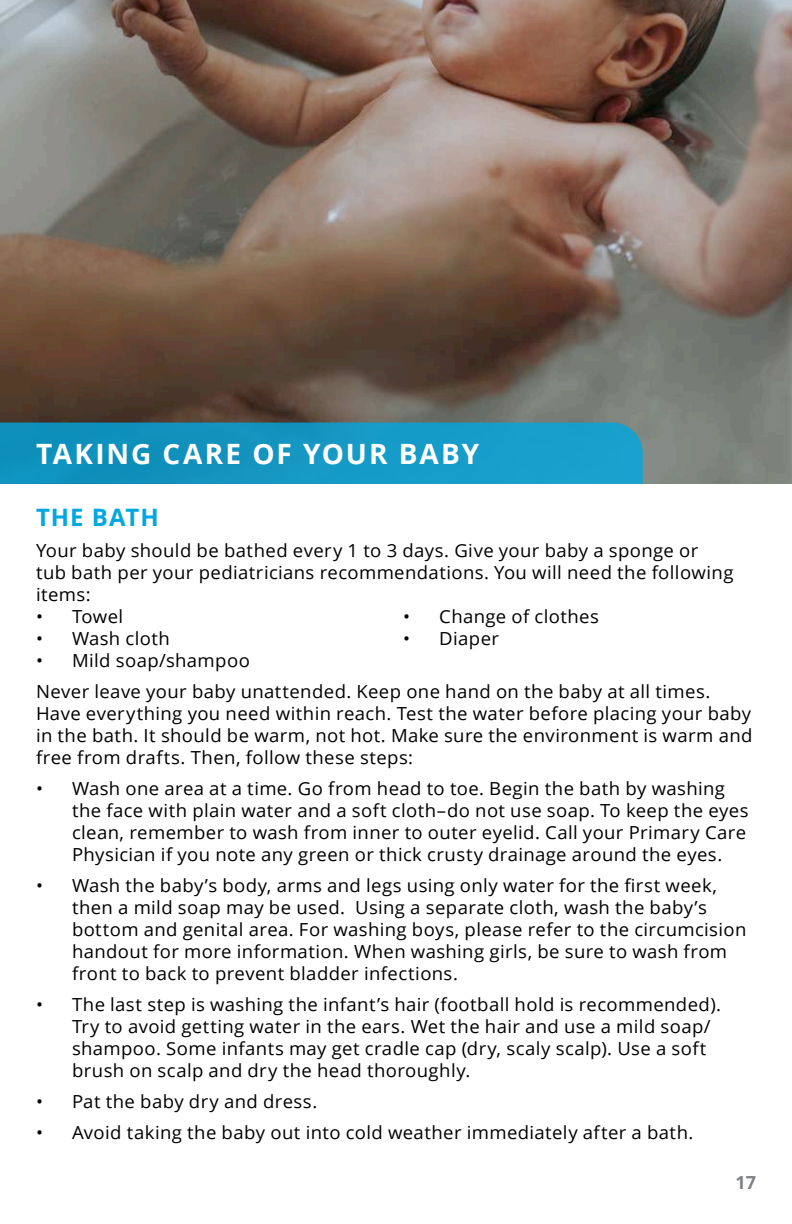
<style>
.page{position:relative;width:792px;height:1224px;background:#fff}
.page>*{position:absolute;margin:0;border:0;box-sizing:border-box;transform-origin:0 0}
.t1{font:700 28px "Open Sans";letter-spacing:.07em;color:#fff}
.t2{font:700 24px "Open Sans";letter-spacing:.045em;color:#00a7e0}
.t3{font:18px/22px "Open Sans";letter-spacing:.02em;color:#000}
.t4{font:700 18px "Open Sans";color:#808184}
</style>
<div class="page">
<img style="left:0;top:0;width:792px;height:484px">
<svg style="left:0;top:423px;width:643px;height:61px;background:#1497c3"></svg>
<p class="t1" style="left:36px;top:434px;width:445px">TAKING CARE OF YOUR BABY</p>
<p class="t2" style="left:36px;top:500px;width:124px">THE BATH</p>
<p class="t3" style="left:36px;top:539px;width:699px">Your baby should be bathed every 1 to 3 days. Give your baby a sponge or<br>tub bath per your pediatricians recommendations. You will need the following items:</p>
<p class="t3" style="left:36px;top:605px;width:89px">• Towel</p>
<p class="t3" style="left:36px;top:627px;width:135px">• Wash cloth</p>
<p class="t3" style="left:36px;top:649px;width:215px">• Mild soap/shampoo</p>
<p class="t3" style="left:403px;top:605px;width:197px">• Change of clothes</p>
<p class="t3" style="left:403px;top:627px;width:97px">• Diaper</p>
<p class="t3" style="left:36px;top:680px;width:718px">Never leave your baby unattended. Keep one hand on the baby at all times.<br>Have everything you need within reach. Test the water before placing your baby in the bath. It should be warm, not hot. Make sure the environment is warm and free from drafts. Then, follow these steps:</p>
<p class="t3" style="left:72px;top:777px;width:678px;text-indent:-36px">• Wash one area at a time. Go from head to toe. Begin the bath by washing the face with plain water and a soft cloth–do not use soap. To keep the eyes clean, remember to wash from inner to outer eyelid. Call your Primary Care Physician if you note any green or thick crusty drainage around the eyes.</p>
<p class="t3" style="left:72px;top:874px;width:676px;text-indent:-36px">• Wash the baby’s body, arms and legs using only water for the first week, then a mild soap may be used. Using a separate cloth, wash the baby’s bottom and genital area. For washing boys, please refer to the circumcision handout for more information. When washing girls, be sure to wash from front to back to prevent bladder infections.</p>
<p class="t3" style="left:72px;top:993px;width:651px;text-indent:-36px">• The last step is washing the infant’s hair (football hold is recommended).<br>Try to avoid getting water in the ears. Wet the hair and use a mild soap/ shampoo. Some infants may get cradle cap (dry, scaly scalp). Use a soft brush on scalp and dry the head thoroughly.</p>
<p class="t3" style="left:36px;top:1090px;width:283px">• Pat the baby dry and dress.</p>
<p class="t3" style="left:36px;top:1121px;width:659px">• Avoid taking the baby out into cold weather immediately after a bath.</p>
<p class="t4" style="left:735px;top:1169px;width:22px">17</p>
</div>
